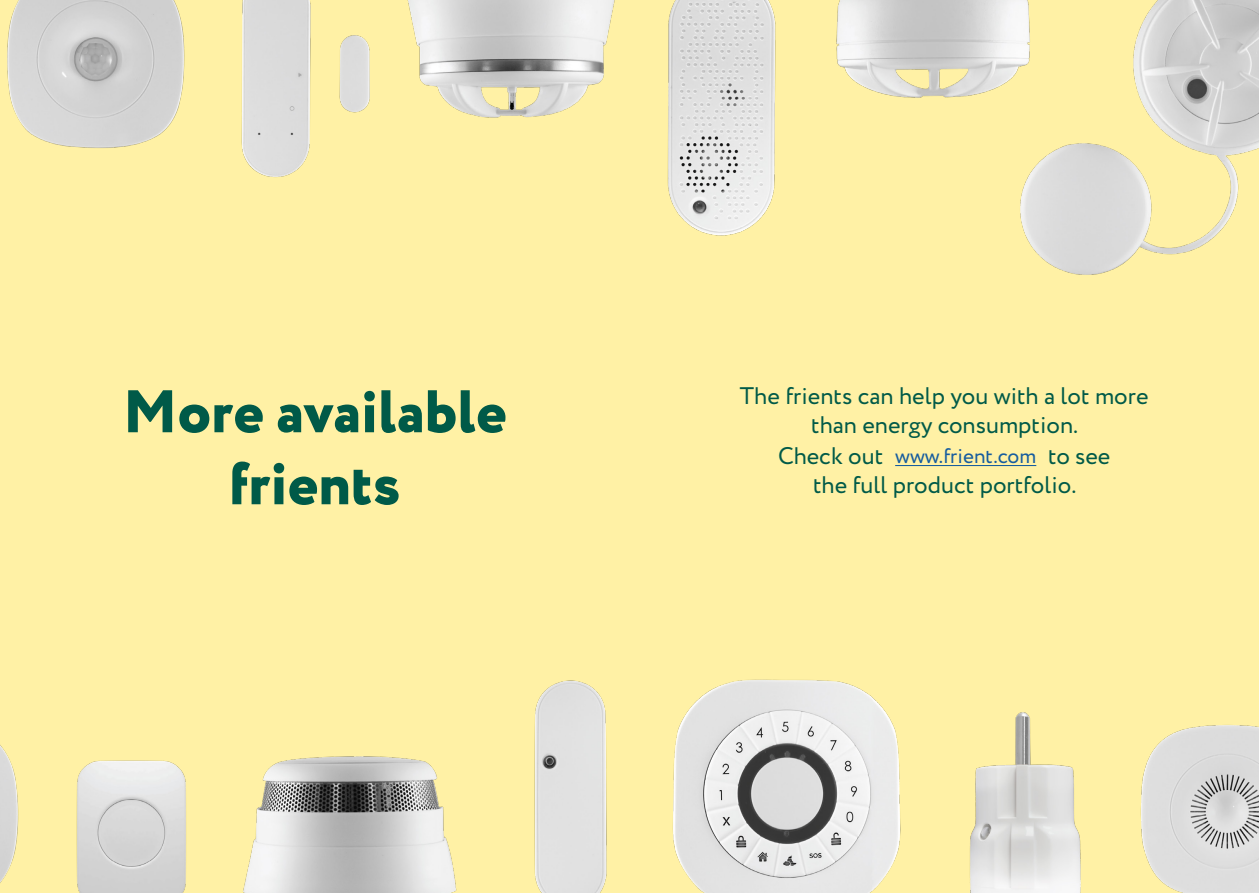
<style>
.page{position:relative;width:1259px;height:893px;background:#fff}
.page>*{position:absolute;margin:0;border:0;box-sizing:border-box;transform-origin:0 0}
.t1{font:800 60px "Circe";color:#005a48}
.t2{font:24px/30.6px "Circe";color:#005a48}
.t3{font:21px "Circe";color:#175d9e}
</style>
<div class="page">
<div style="left:0;top:288px;width:1259px;height:369px;background:#fff1a5"></div>
<img style="left:0;top:0;width:1259px;height:288px">
<img style="left:0;top:657px;width:1259px;height:236px">
<hr style="left:895px;top:465px;width:141px;height:1px;background:#175d9e">
<p class="t1" style="left:123px;top:371px;width:385px">More available</p>
<p class="t1" style="left:229px;top:443px;width:173px">frients</p>
<p class="t2" style="left:740px;top:382px;width:410px">The frients can help you with a lot more</p>
<p class="t2" style="left:778px;top:411px;width:302px;text-indent:33px">than energy consumption.<br>Check out</p>
<p class="t3" style="left:895px;top:442px;width:143px">www.frient.com</p>
<p class="t2" style="left:1048px;top:441px;width:64px">to see</p>
<p class="t2" style="left:813px;top:470px;width:265px">the full product portfolio.</p>
</div>
